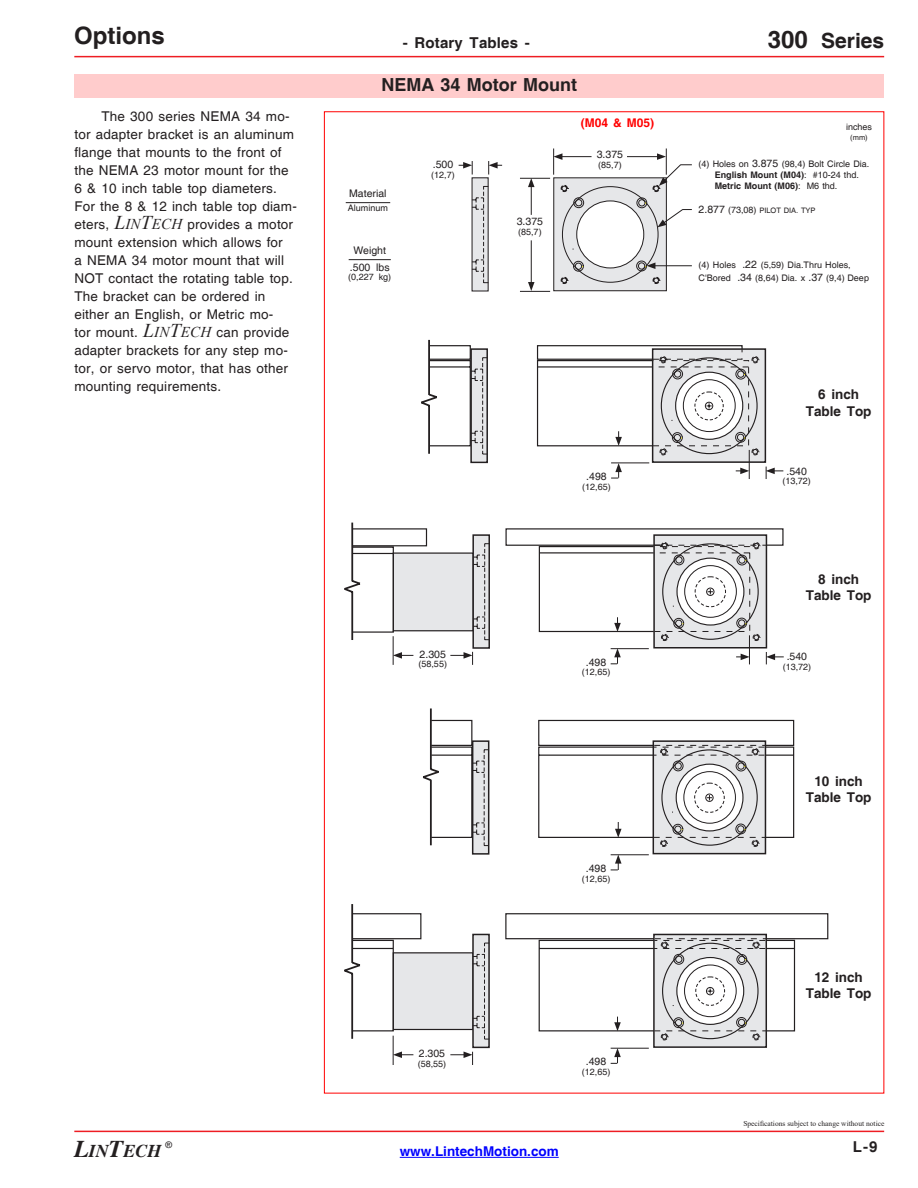
<style>
.page{position:relative;width:918px;height:1188px;background:#fff}
.page>*{position:absolute;margin:0;border:0;box-sizing:border-box;transform-origin:0 0}
.t1{font:700 24px "Helvetica";color:#231f20}
.t2{font:700 21px "Helvetica";color:#231f20}
.t3{font:700 18px "Helvetica";color:#231f20}
.t4{font:italic 700 18px "Times";color:#231f20}
.t5{font:700 15px "Helvetica";letter-spacing:.015em;color:#231f20}
.t6{font:13.5px/18px "Helvetica";letter-spacing:.015em;color:#231f20}
.t7{font:700 13.5px/16.2px "Helvetica";color:#231f20;text-align:center}
.t8{font:700 13.5px "Helvetica";color:#00f}
.t9{font:700 12px "Helvetica";color:#f00}
.t10{font:10.5px "Helvetica";color:#231f20}
.t11{font:9px/10.8px "Helvetica";color:#231f20}
.t12{font:7.5px "Times New Roman";color:#231f20}
.t13{font:7.5px "Helvetica";color:#231f20}
.s1{font-size:24px}
.s2{font-family:"Times New Roman";font-style:italic;font-size:19.5px}
.s3{font-family:"Times New Roman";font-style:italic;font-size:15px}
.s4{font-size:10.5px}
.s5{font-weight:700}
.s6{font-size:9px}
</style>
<div class="page">
<hr style="left:74px;top:56px;width:810px;height:1px;background:#ee1d23">
<hr style="left:74px;top:1131px;width:810px;height:1px;background:#ee1d23">
<hr style="left:400px;top:1157px;width:159px;height:1px;background:#00f">
<svg style="left:422px;top:913px;width:406px;height:119px"></svg>
<div style="left:654px;top:934px;width:112px;height:113px;background:#e6e7e9"></div>
<div style="left:653px;top:934px;width:114px;height:114px;border:2px solid #231f20"></div>
<div style="left:473px;top:934px;width:16px;height:113px;background:#e6e7e9"></div>
<div style="left:472px;top:934px;width:18px;height:114px;border:2px solid #231f20"></div>
<svg style="left:473px;top:943px;width:16px;height:97px"></svg>
<svg style="left:654px;top:938px;width:112px;height:103px"></svg>
<div style="left:653px;top:741px;width:112px;height:113px;background:#e6e7e9"></div>
<div style="left:653px;top:740px;width:113px;height:114px;border:2px solid #231f20"></div>
<div style="left:473px;top:741px;width:16px;height:113px;background:#e6e7e9"></div>
<div style="left:472px;top:740px;width:17px;height:115px;border:2px solid #231f20"></div>
<svg style="left:423px;top:708px;width:66px;height:139px"></svg>
<div style="left:393px;top:553px;width:80px;height:78px;background:#e6e7e9"></div>
<div style="left:393px;top:552px;width:81px;height:79px;border:1px solid #231f20"></div>
<div style="left:473px;top:535px;width:16px;height:113px;background:#e6e7e9"></div>
<div style="left:472px;top:534px;width:18px;height:115px;border:2px solid #231f20"></div>
<svg style="left:473px;top:543px;width:16px;height:97px"></svg>
<div style="left:653px;top:349px;width:112px;height:113px;background:#e6e7e9"></div>
<div style="left:652px;top:348px;width:114px;height:115px;border:2px solid #231f20"></div>
<div style="left:471px;top:349px;width:16px;height:113px;background:#e6e7e9"></div>
<div style="left:470px;top:348px;width:18px;height:115px;border:2px solid #231f20"></div>
<svg style="left:421px;top:340px;width:66px;height:116px"></svg>
<div style="left:554px;top:178px;width:112px;height:113px;background:#e6e7e9"></div>
<div style="left:472px;top:178px;width:16px;height:113px;background:#e6e7e9"></div>
<svg style="left:472px;top:186px;width:16px;height:97px"></svg>
<hr style="left:520px;top:178px;width:30px;height:1px;background:#231f20">
<hr style="left:520px;top:291px;width:30px;height:1px;background:#231f20">
<hr style="left:349px;top:259px;width:42px;height:1px;background:#231f20">
<div style="left:74px;top:74px;width:810px;height:24px;background:#fcc"></div>
<hr style="left:346px;top:202px;width:44px;height:1px;background:#231f20">
<hr style="left:611px;top:855px;width:38px;height:1px;background:#231f20">
<hr style="left:611px;top:1048px;width:38px;height:1px;background:#231f20">
<hr style="left:531px;top:185px;width:1px;height:30px;background:#231f20">
<svg style="left:528px;top:178px;width:7px;height:9px"></svg>
<hr style="left:531px;top:240px;width:1px;height:44px;background:#231f20">
<svg style="left:528px;top:282px;width:7px;height:9px"></svg>
<svg style="left:488px;top:161px;width:14px;height:14px"></svg>
<svg style="left:459px;top:161px;width:14px;height:14px"></svg>
<svg style="left:553px;top:149px;width:139px;height:135px"></svg>
<svg style="left:766px;top:467px;width:17px;height:12px"></svg>
<svg style="left:536px;top:345px;width:223px;height:134px"></svg>
<svg style="left:505px;top:528px;width:279px;height:137px"></svg>
<svg style="left:344px;top:523px;width:84px;height:142px"></svg>
<svg style="left:450px;top:652px;width:23px;height:13px"></svg>
<svg style="left:611px;top:855px;width:11px;height:16px"></svg>
<svg style="left:538px;top:719px;width:256px;height:128px"></svg>
<svg style="left:611px;top:1048px;width:10px;height:16px"></svg>
<svg style="left:614px;top:1017px;width:7px;height:14px"></svg>
<svg style="left:344px;top:904px;width:78px;height:161px"></svg>
<svg style="left:450px;top:1051px;width:23px;height:14px"></svg>
<h1 class="t1" style="left:74px;top:21px;width:92px">Options</h1>
<p class="t5" style="left:403px;top:34px;width:129px">- Rotary Tables -</p>
<h2 class="t2" style="left:768px;top:28px;width:118px"><span class="s1">300</span> Series</h2>
<p class="t6" style="left:74px;top:108px;width:224px;text-indent:27px">The 300 series NEMA 34 mo&shy;tor adapter bracket is an aluminum flange that mounts to the front of the NEMA 23 motor mount for the<br>6 &amp; 10 inch table top diameters.<br>For the 8 &amp; 12 inch table top diam&shy;eters, <span class="s2">L</span><span class="s3">IN</span><span class="s2">T</span><span class="s3">ECH</span> provides a motor mount extension which allows for<br>a NEMA 34 motor mount that will<br>NOT contact the rotating table top.<br>The bracket can be ordered in either an English, or Metric mo-<br>tor mount. <span class="s2">L</span><span class="s3">IN</span><span class="s2">T</span><span class="s3">ECH</span> can provide adapter brackets for any step mo&shy;tor, or servo motor, that has other mounting requirements.</p>
<h3 class="t3" style="left:381px;top:73px;width:197px">NEMA 34 Motor Mount</h3>
<p class="t9" style="left:581px;top:115px;width:75px">(M04 &amp; M05)</p>
<p class="t10" style="left:597px;top:148px;width:28px">3.375</p>
<p class="t10" style="left:349px;top:188px;width:39px">Material</p>
<p class="t11" style="left:348px;top:203px;width:42px">Aluminum</p>
<p class="t10" style="left:353px;top:245px;width:34px">Weight</p>
<p class="t10" style="left:350px;top:261px;width:41px">.500 lbs</p>
<p class="t11" style="left:348px;top:272px;width:45px">(0,227 kg)</p>
<p class="t10" style="left:433px;top:158px;width:22px">.500</p>
<p class="t11" style="left:598px;top:160px;width:25px">(85,7)</p>
<p class="t11" style="left:431px;top:170px;width:25px">(12,7)</p>
<p class="t10" style="left:517px;top:215px;width:28px">3.375</p>
<p class="t11" style="left:518px;top:227px;width:25px">(85,7)</p>
<p class="t10" style="left:586px;top:470px;width:22px">.498</p>
<p class="t11" style="left:582px;top:481px;width:30px">(12,65)</p>
<p class="t10" style="left:420px;top:648px;width:28px">2.305</p>
<p class="t11" style="left:418px;top:659px;width:30px">(58,55)</p>
<p class="t10" style="left:586px;top:656px;width:22px">.498</p>
<p class="t11" style="left:582px;top:667px;width:30px">(12,65)</p>
<p class="t10" style="left:419px;top:1047px;width:28px">2.305</p>
<p class="t11" style="left:418px;top:1058px;width:30px">(58,55)</p>
<p class="t10" style="left:586px;top:862px;width:22px">.498</p>
<p class="t11" style="left:582px;top:873px;width:30px">(12,65)</p>
<p class="t10" style="left:586px;top:1055px;width:22px">.498</p>
<p class="t11" style="left:582px;top:1067px;width:30px">(12,65)</p>
<h3 class="t4" style="left:74px;top:1140px;width:89px"><span class="s1">L</span>IN<span class="s1">T</span>ECH</h3>
<p class="t8" style="left:400px;top:1143px;width:161px">www.LintechMotion.com</p>
<p class="t11" style="left:165px;top:1140px;width:8px">®</p>
<p class="t11" style="left:846px;top:122px;width:28px">inches</p>
<p class="t13" style="left:850px;top:133px;width:19px">(mm)</p>
<p class="t11" style="left:715px;top:159px;width:156px;text-indent:-16px">(4) Holes on <span class="s4">3.875</span> (98,4) Bolt Circle Dia.<br><span class="s5">English Mount (M04)</span>: #10-24 thd.<br><span class="s5">Metric Mount (M06)</span>: M6 thd.</p>
<p class="t13" style="left:699px;top:206px;width:119px"><span class="s4">2.877</span> <span class="s6">(73,08)</span> PILOT DIA. TYP</p>
<p class="t11" style="left:699px;top:259px;width:172px;line-height:12.6px">(4) Holes <span class="s4">.22</span> (5,59) Dia.Thru Holes,<br>C'Bored <span class="s4">.34</span> (8,64) Dia. x <span class="s4">.37</span> (9,4) Deep</p>
<p class="t7" style="left:806px;top:387px;width:67px">6 inch<br>Table Top</p>
<p class="t10" style="left:787px;top:465px;width:22px">.540</p>
<p class="t11" style="left:782px;top:476px;width:30px">(13,72)</p>
<p class="t7" style="left:806px;top:571px;width:67px">8 inch<br>Table Top</p>
<p class="t10" style="left:787px;top:650px;width:22px">.540</p>
<p class="t11" style="left:783px;top:662px;width:30px">(13,72)</p>
<p class="t7" style="left:806px;top:774px;width:67px">10 inch<br>Table Top</p>
<p class="t7" style="left:806px;top:970px;width:67px">12 inch<br>Table Top</p>
<p class="t12" style="left:743px;top:1118px;width:143px">Specifications subject to change without notice</p>
<p class="t5" style="left:853px;top:1137px;width:26px">L-9</p>
</div>
